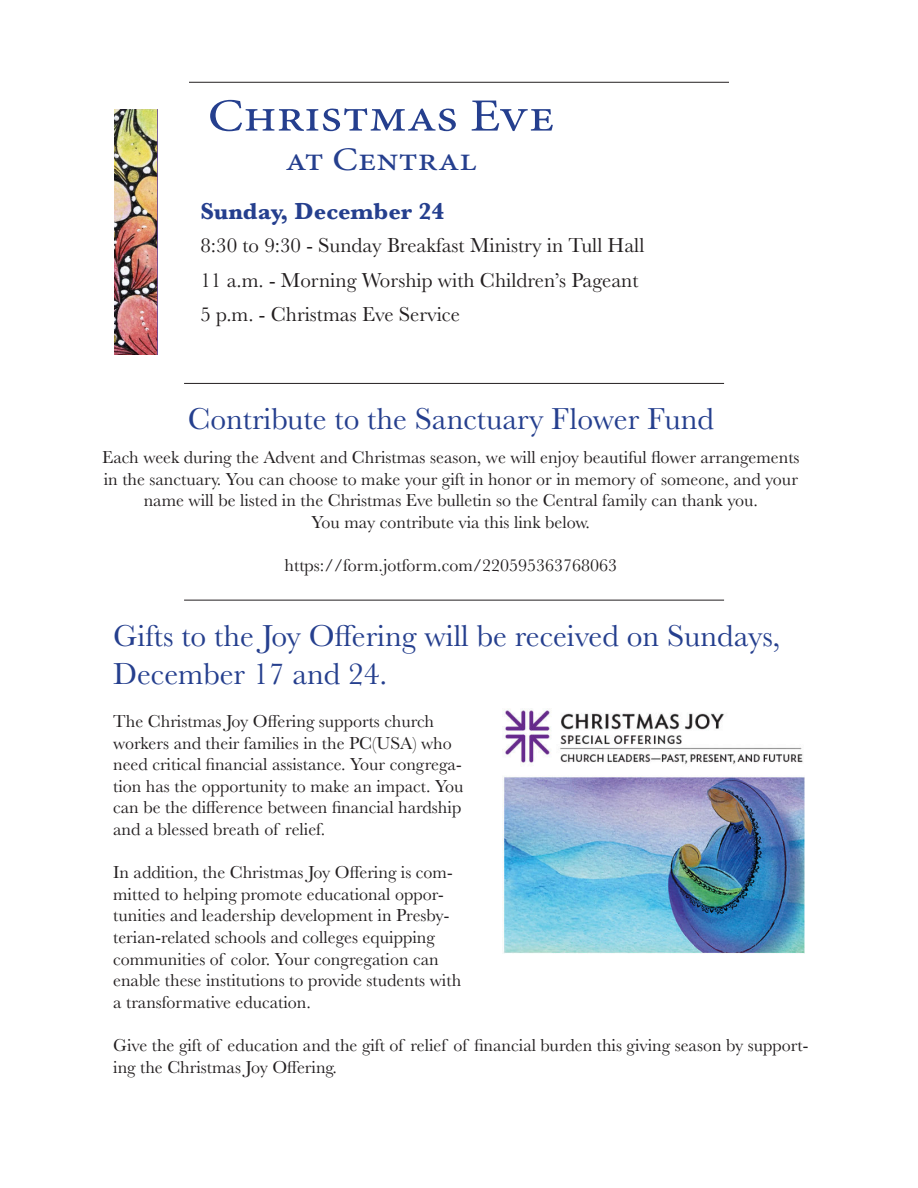
<style>
.page{position:relative;width:918px;height:1188px;background:#fff}
.page>*{position:absolute;margin:0;border:0;box-sizing:border-box;transform-origin:0 0}
.t1{font:46.2px "Minion Pro";color:#253f8e;scale:1.15 1}
.t2{font:33px "Minion Pro";color:#253f8e;scale:1.15 1}
.t3{font:31.5px/37.8px "Baskerville";color:#253f8e}
.t4{font:700 24px "Baskerville";color:#253f8e}
.t5{font:21px/34.5px "Baskerville";color:#231f20}
.t6{font:18px/21.6px "Baskerville";color:#231f20}
</style>
<div class="page">
<hr style="left:189px;top:82px;width:540px;height:1px;background:#231f20">
<img style="left:503px;top:708px;width:302px;height:246px">
<img style="left:114px;top:109px;width:43px;height:246px">
<hr style="left:184px;top:600px;width:540px;height:1px;background:#231f20">
<hr style="left:184px;top:383px;width:540px;height:1px;background:#231f20">
<h1 class="t1" style="left:208px;top:96px;width:303px">Christmas Eve</h1>
<h2 class="t2" style="left:285px;top:145px;width:168px">at Central</h2>
<h3 class="t4" style="left:200px;top:203px;width:245px">Sunday, December 24</h3>
<p class="t5" style="left:200px;top:231px;width:445px">8:30 to 9:30 - Sunday Breakfast Ministry in Tull Hall<br>11 a.m. - Morning Worship with Children’s Pageant<br>5 p.m. - Christmas Eve Service</p>
<h3 class="t3" style="left:188px;top:404px;width:528px">Contribute to the Sanctuary Flower Fund</h3>
<p class="t6" style="left:102px;top:447px;width:699px;text-align:center">Each week during the Advent and Christmas season, we will enjoy beautiful flower arrangements in the sanctuary. You can choose to make your gift in honor or in memory of someone, and your name will be listed in the Christmas Eve bulletin so the Central family can thank you.<br>You may contribute via this link below.</p>
<p class="t6" style="left:285px;top:556px;width:334px">https://form.jotform.com/220595363768063</p>
<h3 class="t3" style="left:113px;top:617px;width:669px">Gifts to the Joy Offering will be received on Sundays,<br>December 17 and 24.</h3>
<p class="t6" style="left:113px;top:711px;width:352px">The Christmas Joy Offering supports church workers and their families in the PC(USA) who need critical financial assistance. Your congrega&shy;tion has the opportunity to make an impact. You can be the difference between financial hardship and a blessed breath of relief.</p>
<p class="t6" style="left:113px;top:862px;width:350px">In addition, the Christmas Joy Offering is com&shy;mitted to helping promote educational oppor&shy;tunities and leadership development in Presby&shy;terian-related schools and colleges equipping communities of color. Your congregation can enable these institutions to provide students with a transformative education.</p>
<p class="t6" style="left:113px;top:1035px;width:697px">Give the gift of education and the gift of relief of financial burden this giving season by support&shy;ing the Christmas Joy Offering.</p>
</div>
